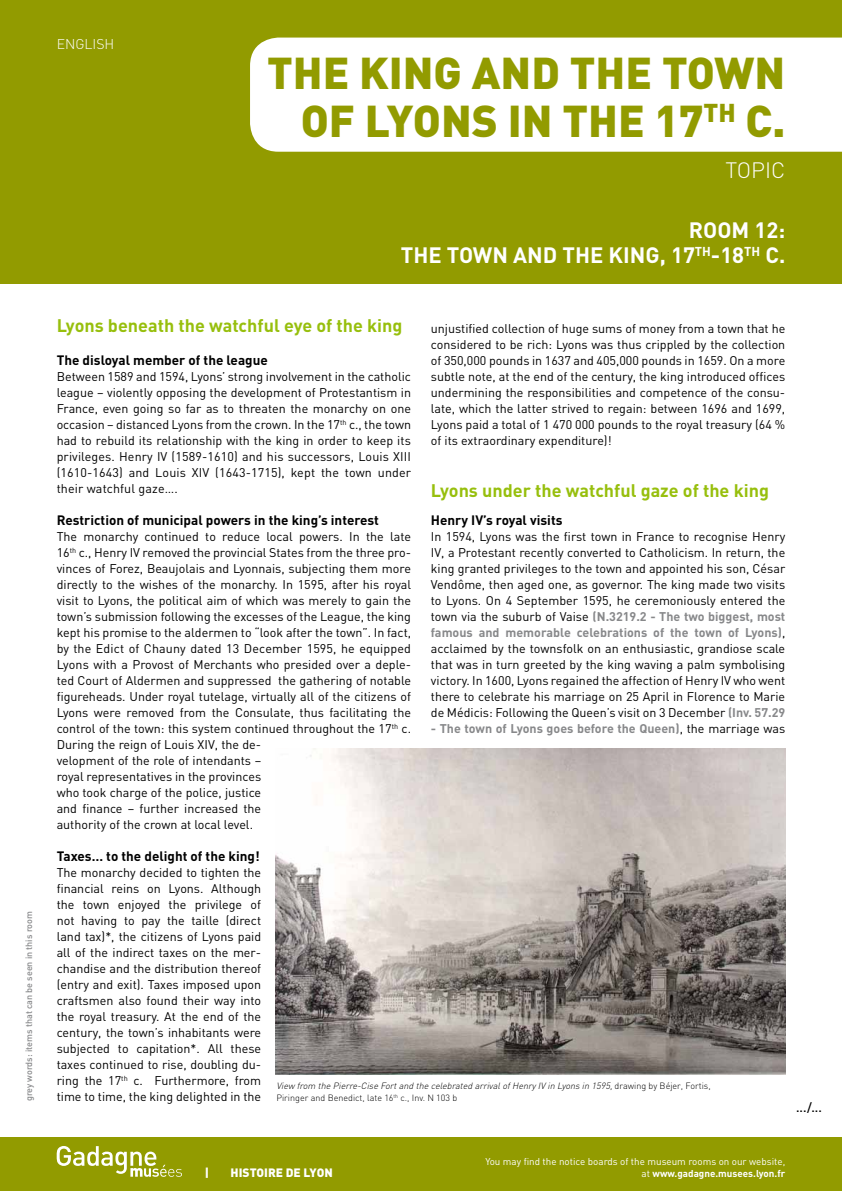
<style>
.page{position:relative;width:842px;height:1191px;background:#fff}
.page>*{position:absolute;margin:0;border:0;box-sizing:border-box;transform-origin:0 0}
.t1{font:900 44px/48px "DIN";color:#929b00;text-align:right}
.t2{font:700 22px/25px "DIN";color:#fff;text-align:right}
.t3{font:300 22px "DIN";color:#fff}
.t4{font:700 18px "DIN";color:#97bf0d}
.t5{font:300 14px "DIN";color:#fff}
.t6{font:700 13.5px "DIN";color:#000}
.t7{font:12.5px/16px "DIN";color:#000;text-align:justify}
.t8{font:700 12.5px "DIN";color:#87888a}
.t9{font:500 12.5px "DIN";color:#000}
.t10{font:900 12px "DIN";color:#fff}
.t11{font:9.9px/11.8px "DIN";color:#fff;text-align:right}
.t12{font:italic 300 9px/11px "DIN";color:#000}
.t13{font:500 9px "DIN";color:#87888a}
.s1{font-weight:700;color:#87888a}
.s2{font-weight:400;color:#000}
.s3{font-style:normal}
.s4{font-weight:700}
</style>
<div class="page">
<div style="left:0;top:0;width:842px;height:284px;background:#929b00"></div>
<div style="left:0;top:1137px;width:842px;height:54px;background:#929b00"></div>
<svg style="left:57px;top:1146px;width:125px;height:30px"></svg>
<div style="left:250px;top:38px;width:592px;height:114px;background:#fff"></div>
<img style="left:275px;top:748px;width:510px;height:326px">
<p class="t13" style="left:23px;top:1101px;width:192px;rotate:-90deg">grey words: items that can be seen in this room</p>
<p class="t5" style="left:57px;top:35px;width:59px">english</p>
<h1 class="t1" style="left:267px;top:46px;width:520px">THE KING AND THE TOWN<br>OF LYONS IN THE 17<sup>th</sup> C.</h1>
<h2 class="t3" style="left:725px;top:157px;width:61px">TOPIC</h2>
<h2 class="t2" style="left:401px;top:217px;width:386px">Room 12:<br>The town and the king, 17<sup>th</sup>-18<sup>th</sup> c.</h2>
<h3 class="t4" style="left:57px;top:313px;width:347px">Lyons beneath the watchful eye of the king</h3>
<p class="t6" style="left:57px;top:351px;width:213px">The disloyal member of the league</p>
<p class="t7" style="left:57px;top:368px;width:356px">Between 1589 and 1594, Lyons’ strong involvement in the catholic league – violently opposing the development of Protestantism in France, even going so far as to threaten the monarchy on one occasion – distanced Lyons from the crown. In the 17<sup>th</sup> c., the town had to rebuild its relationship with the king in order to keep its privileges. Henry IV (1589-1610) and his successors, Louis XIII (1610-1643) and Louis XIV (1643-1715), kept the town under their watchful gaze….</p>
<p class="t6" style="left:57px;top:511px;width:324px">Restriction of municipal powers in the king’s interest</p>
<p class="t7" style="left:57px;top:528px;width:356px;text-align:left">The monarchy continued to reduce local powers. In the late 16<sup>th</sup> c., Henry IV removed the provincial States from the three pro&shy;vinces of Forez, Beaujolais and Lyonnais, subjecting them more directly to the wishes of the monarchy. In 1595, after his royal visit to Lyons, the political aim of which was merely to gain the town’s submission following the excesses of the League, the king kept his promise to the aldermen to “look after the town”. In fact, by the Edict of Chauny dated 13 December 1595, he equipped Lyons with a Provost of Merchants who presided over a deple&shy;ted Court of Aldermen and suppressed the gathering of notable figureheads. Under royal tutelage, virtually all of the citizens of Lyons were removed from the Consulate, thus facilitating the control of the town: this system continued throughout the 17<sup>th</sup> c.<br>During the reign of Louis XIV, the de-<br>velopment of the role of intendants –<br>royal representatives in the provinces<br>who took charge of the police, justice<br>and finance – further increased the<br>authority of the crown at local level.</p>
<p class="t6" style="left:57px;top:847px;width:205px">Taxes… to the delight of the king!</p>
<p class="t7" style="left:57px;top:864px;width:206px">The monarchy decided to tighten the financial reins on Lyons. Although the town enjoyed the privilege of not having to pay the taille (direct land tax)*, the citizens of Lyons paid all of the indirect taxes on the mer&shy;chandise and the distribution thereof (entry and exit). Taxes imposed upon craftsmen also found their way into the royal treasury. At the end of the century, the town’s inhabitants were subjected to capitation*. All these taxes continued to rise, doubling du&shy;ring the 17<sup>th</sup> c. Furthermore, from time to time, the king delighted in the</p>
<p class="t7" style="left:431px;top:320px;width:356px">unjustified collection of huge sums of money from a town that he considered to be rich: Lyons was thus crippled by the collection of 350,000 pounds in 1637 and 405,000 pounds in 1659. On a more subtle note, at the end of the century, the king introduced offices undermining the responsibilities and competence of the consu&shy;late, which the latter strived to regain: between 1696 and 1699, Lyons paid a total of 1 470 000 pounds to the royal treasury (64 % of its extraordinary expenditure)!</p>
<h3 class="t4" style="left:431px;top:478px;width:340px">Lyons under the watchful gaze of the king</h3>
<p class="t6" style="left:431px;top:511px;width:133px">H enry IV’s royal visits</p>
<p class="t7" style="left:431px;top:528px;width:356px">In 1594, Lyons was the first town in France to recognise Henry IV, a Protestant recently converted to Catholicism. In return, the king granted privileges to the town and appointed his son, César Vendôme, then aged one, as governor. The king made two visits to Lyons. On 4 September 1595, he ceremoniously entered the town via the suburb of Vaise <span class="s1">(N .3219.2 - The two biggest, most famous and memorable celebrations of the town of Lyons)</span>, acclaimed by the townsfolk on an enthusiastic, grandiose scale that was in turn greeted by the king waving a palm symbolising victory. In 1600, Lyons regained the affection of Henry IV who went there to celebrate his marriage on 25 April in Florence to Marie de Médicis: Following the Queen’s visit on 3 December <span class="s1">(Inv. 57.29</span></p>
<p class="t8" style="left:431px;top:720px;width:356px">- The town of Lyons goes before the Queen)<span class="s2">, the marriage was</span></p>
<p class="t12" style="left:276px;top:1080px;width:436px">View from the Pierre-Cise Fortand the celebrated arrivalofHenryIV in Lyons in 1595,<span class="s3">d ra w i n g b y B éj e r , F o rt i s ,<br>Piringer and Benedict, late 16</span><sup>th</sup> <span class="s3">c., Inv. N 103 b</span></p>
<p class="t9" style="left:796px;top:1099px;width:27px">.../...</p>
<p class="t10" style="left:205px;top:1164px;width:6px">|</p>
<p class="t10" style="left:231px;top:1164px;width:104px">HISTOIRE DE LYON</p>
<p class="t11" style="left:485px;top:1155px;width:301px">You may find the notice boards of the museum rooms on our website, at <span class="s4">www.gadagne.musees.lyon.fr</span></p>
</div>
